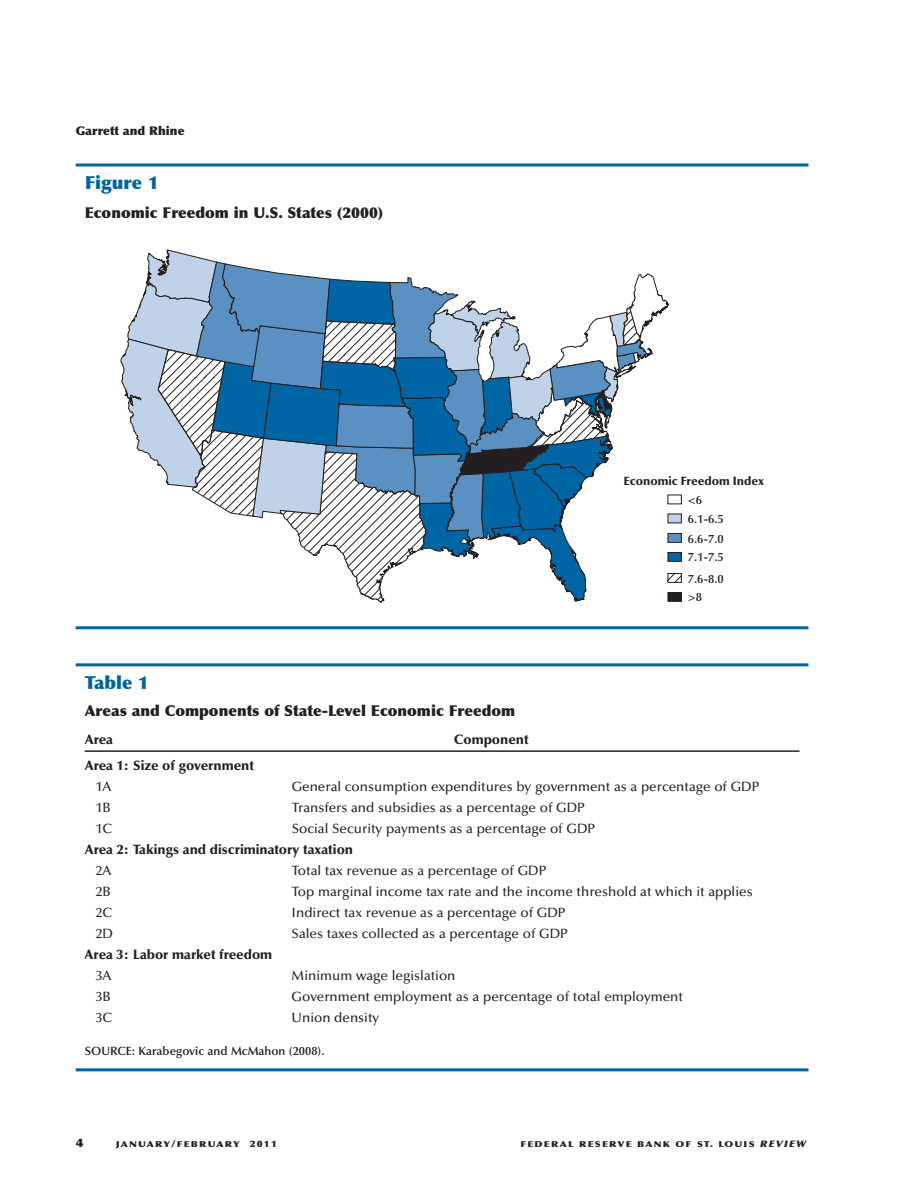
<style>
.page{position:relative;width:918px;height:1188px;background:#fff}
.page>*{position:absolute;margin:0;border:0;box-sizing:border-box;transform-origin:0 0}
.t1{font:900 18px "Optima";color:#00649e}
.t2{font:900 15px "Optima";color:#231f20}
.t3{font:500 13.5px "Optima";color:#231f20}
.t4{font:900 13.5px "Optima";color:#231f20}
.t5{font:600 12px/19px "Optima";color:#231f20}
.t6{font:900 12px "Optima";color:#231f20}
.t7{font:900 12px "Optima";color:#231f20}
.t8{font:900 12px "Optima";color:#231f20;scale:1.1 1}
.t9{font:900 8.1px "Optima";letter-spacing:.12em;color:#231f20;scale:1.22 1}
.s1{font-size:9px}
.s2{font-style:italic;font-size:9px}
</style>
<div class="page">
<hr style="left:76px;top:663px;width:732px;height:3px;background:#00649e">
<hr style="left:85px;top:750px;width:715px;height:2px;background:#231f20">
<hr style="left:76px;top:1068px;width:732px;height:3px;background:#00649e">
<svg style="left:121px;top:250px;width:548px;height:353px"></svg>
<div style="left:668px;top:514px;width:13px;height:9px;background:#c0d2e8"></div>
<div style="left:668px;top:514px;width:14px;height:9px;border:1px solid #231f20"></div>
<div style="left:668px;top:552px;width:13px;height:9px;background:#0065a4"></div>
<div style="left:668px;top:552px;width:14px;height:10px;border:1px solid #231f20"></div>
<div style="left:668px;top:533px;width:13px;height:9px;background:#5a90c2"></div>
<div style="left:668px;top:533px;width:14px;height:10px;border:1px solid #231f20"></div>
<div style="left:668px;top:592px;width:13px;height:9px;background:#231f20"></div>
<div style="left:668px;top:592px;width:14px;height:10px;border:1px solid #231f20"></div>
<svg style="left:670px;top:575px;width:10px;height:6px"></svg>
<div style="left:668px;top:573px;width:14px;height:10px;border:1px solid #231f20"></div>
<hr style="left:76px;top:164px;width:732px;height:2px;background:#00649e">
<hr style="left:76px;top:626px;width:732px;height:3px;background:#00649e">
<p class="t7" style="left:76px;top:126px;width:110px">Garrett and Rhine</p>
<h1 class="t1" style="left:85px;top:175px;width:76px">Figure 1</h1>
<p class="t2" style="left:85px;top:207px;width:300px">Economic Freedom in U.S. States (2000)</p>
<p class="t6" style="left:624px;top:476px;width:142px">Economic Freedom Index</p>
<p class="t5" style="left:688px;top:492px;width:38px">&lt;6<br>6.1-6.5<br>6.6-7.0<br>7.1-7.5</p>
<p class="t5" style="left:688px;top:570px;width:38px">7.6-8.0 &gt;8</p>
<h1 class="t1" style="left:85px;top:675px;width:66px">Table 1</h1>
<p class="t2" style="left:85px;top:704px;width:432px">Areas and Components of State-Level Economic Freedom</p>
<p class="t4" style="left:85px;top:734px;width:30px">Area</p>
<p class="t4" style="left:454px;top:734px;width:76px">Component</p>
<p class="t4" style="left:85px;top:760px;width:171px">Area 1: Size of government</p>
<p class="t3" style="left:96px;top:781px;width:17px">1A</p>
<p class="t3" style="left:292px;top:781px;width:469px">General consumption expenditures by government as a percentage of GDP</p>
<p class="t3" style="left:96px;top:802px;width:16px">1B</p>
<p class="t3" style="left:292px;top:802px;width:295px">Transfers and subsidies as a percentage of GDP</p>
<p class="t3" style="left:96px;top:823px;width:18px">1C</p>
<p class="t3" style="left:292px;top:823px;width:305px">Social Security payments as a percentage of GDP</p>
<p class="t4" style="left:85px;top:844px;width:270px">Area 2: Takings and discriminatory taxation</p>
<p class="t3" style="left:96px;top:865px;width:17px">2A</p>
<p class="t3" style="left:292px;top:865px;width:256px">Total tax revenue as a percentage of GDP</p>
<p class="t3" style="left:96px;top:886px;width:16px">2B</p>
<p class="t3" style="left:292px;top:886px;width:462px">Top marginal income tax rate and the income threshold at which it applies</p>
<p class="t3" style="left:96px;top:907px;width:18px">2C</p>
<p class="t3" style="left:292px;top:907px;width:275px">Indirect tax revenue as a percentage of GDP</p>
<p class="t3" style="left:96px;top:928px;width:19px">2D</p>
<p class="t3" style="left:292px;top:928px;width:278px">Sales taxes collected as a percentage of GDP</p>
<p class="t4" style="left:85px;top:949px;width:189px">Area 3: Labor market freedom</p>
<p class="t3" style="left:96px;top:970px;width:17px">3A</p>
<p class="t3" style="left:292px;top:970px;width:165px">Minimum wage legislation</p>
<p class="t3" style="left:96px;top:991px;width:16px">3B</p>
<p class="t3" style="left:292px;top:991px;width:393px">Government employment as a percentage of total employment</p>
<p class="t3" style="left:96px;top:1012px;width:18px">3C</p>
<p class="t3" style="left:292px;top:1012px;width:89px">Union density</p>
<p class="t5" style="left:85px;top:1042px;width:241px">SOURCE: Karabegovic and McMahon (2008).</p>
<p class="t8" style="left:76px;top:1138px;width:9px">4</p>
<p class="t9" style="left:116px;top:1141px;width:134px">JANUARY<span class="s1">/</span>FEBRUARY <span class="s1">2011</span></p>
<p class="t9" style="left:520px;top:1141px;width:236px">FEDERAL RESERVE BANK OF ST<span class="s1">.</span> LOUIS <span class="s2">REVIEW</span></p>
</div>
